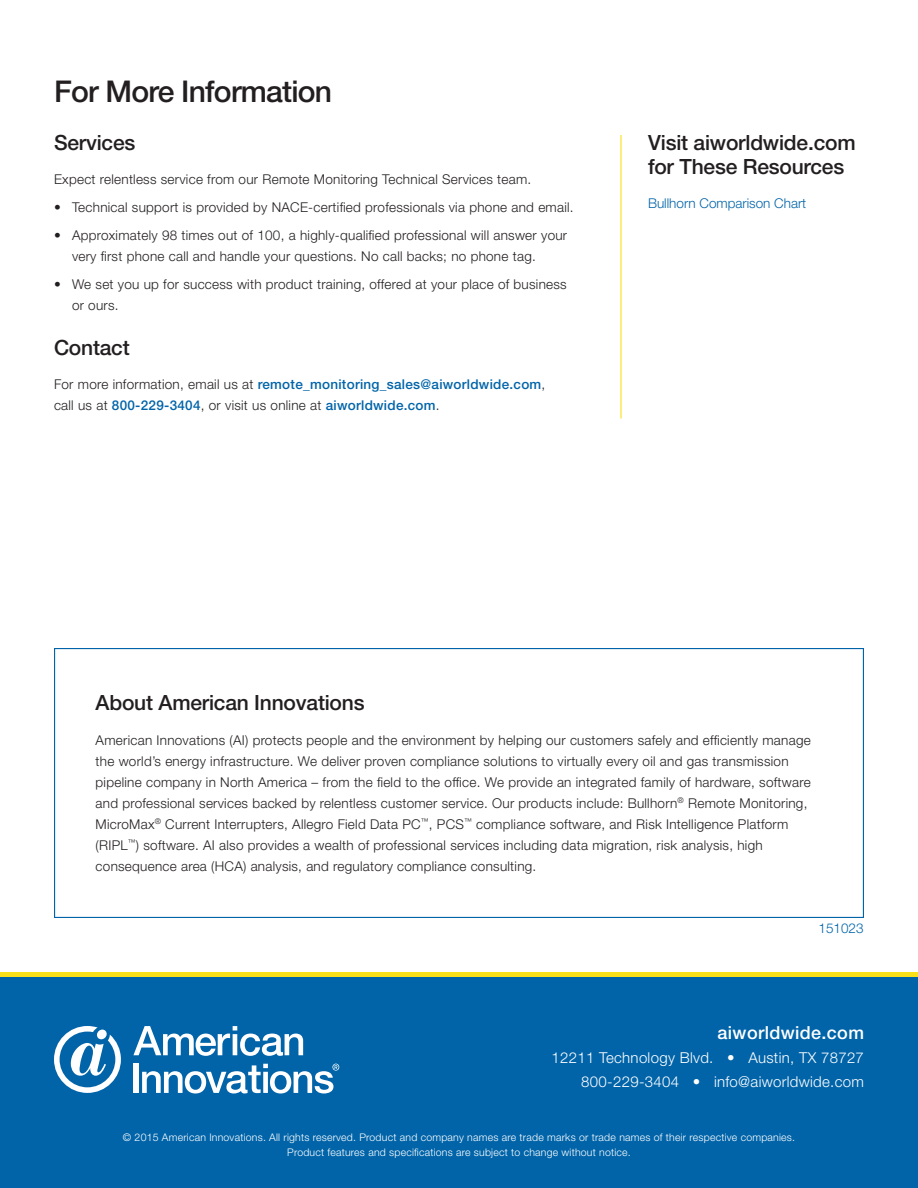
<style>
.page{position:relative;width:918px;height:1188px;background:#fff}
.page>*{position:absolute;margin:0;border:0;box-sizing:border-box;transform-origin:0 0}
.t1{font:500 30px "Helvetica Neue LT Std";letter-spacing:-.025em;color:#231f20}
.t2{font:500 21px/24px "Helvetica Neue LT Std";letter-spacing:-.01em;color:#231f20}
.Adress_Heading{font:500 18px "Helvetica Neue LT Std";letter-spacing:.02em;color:#fff}
.Address{font:300 15px "Helvetica Neue LT Std";letter-spacing:.02em;color:#fff}
.t3{font:300 13.5px/21px "Helvetica Neue LT Std";letter-spacing:.02em;color:#231f20}
.t4{font:500 13.5px/21px "Helvetica Neue LT Std";letter-spacing:.02em;color:#0164a9}
.Sidebar_P{font:300 13.5px "Helvetica Neue LT Std";color:#0164a9}
.t5{font:300 10.5px/15px "Helvetica Neue LT Std";letter-spacing:.02em;color:#fff;text-align:center}
.s1{font-weight:300;color:#231f20}
</style>
<div class="page">
<div style="left:0;top:976px;width:918px;height:212px;background:#0164a9"></div>
<svg style="left:133px;top:1026px;width:170px;height:30px"></svg>
<div style="left:133px;top:1064px;width:6px;height:29px;background:#fff"></div>
<svg style="left:54px;top:1026px;width:67px;height:67px"></svg>
<div style="left:97px;top:1030px;width:10px;height:9px;background:#fff;border-radius:50%"></div>
<svg style="left:142px;top:1064px;width:197px;height:30px"></svg>
<hr style="left:0;top:972px;width:918px;height:4px;background:#fae018">
<hr style="left:620px;top:135px;width:2px;height:283px;background:#fae018">
<h2 class="t1" style="left:54px;top:74px;width:280px">For More Information</h2>
<h3 class="t2" style="left:54px;top:130px;width:83px">Services</h3>
<p class="t3" style="left:54px;top:169px;width:479px">Expect relentless service from our Remote Monitoring Technical Services team.</p>
<p class="t3" style="left:54px;top:197px;width:521px">• Technical support is provided by NACE-certified professionals via phone and email.</p>
<p class="t3" style="left:72px;top:224px;width:497px;text-indent:-18px">• Approximately 98 times out of 100, a highly-qualified professional will answer your very first phone call and handle your questions. No call backs; no phone tag.</p>
<p class="t3" style="left:72px;top:273px;width:496px;text-indent:-18px">• We set you up for success with product training, offered at your place of business or ours.</p>
<h3 class="t2" style="left:54px;top:335px;width:77px">Contact</h3>
<p class="t4" style="left:54px;top:374px;width:493px"><span class="s1">For more information, email us at</span> remote_monitoring_sales@aiworldwide.com<span class="s1">, call us at</span> 800-229-3404<span class="s1">, or visit us online at</span> aiworldwide.com<span class="s1">.</span></p>
<h3 class="t2" style="left:648px;top:130px;width:209px">Visit aiworldwide.com for These Resources</h3>
<p class="Sidebar_P" style="left:648px;top:195px;width:160px">Bullhorn Comparison Chart</p>
<h3 class="t2" style="left:96px;top:691px;width:271px">About American Innovations</h3>
<p class="t3" style="left:96px;top:729px;width:717px">American Innovations (AI) protects people and the environment by helping our customers safely and efficiently manage the world’s energy infrastructure. We deliver proven compliance solutions to virtually every oil and gas transmission pipeline company in North America – from the field to the office. We provide an integrated family of hardware, software and professional services backed by relentless customer service. Our products include: Bullhorn<sup>®</sup> Remote Monitoring, MicroMax<sup>®</sup> Current Interrupters, Allegro Field Data PC<sup>™</sup>, PCS<sup>™</sup> compliance software, and Risk Intelligence Platform (RIPL<sup>™</sup>) software. AI also provides a wealth of professional services including data migration, risk analysis, high consequence area (HCA) analysis, and regulatory compliance consulting.</p>
<p class="Sidebar_P" style="left:819px;top:919px;width:47px">151023</p>
<p class="Adress_Heading" style="left:718px;top:1022px;width:148px">aiworldwide.com</p>
<p class="Address" style="left:551px;top:1048px;width:314px">12211 Technology Blvd. • Austin, TX 78727</p>
<p class="Address" style="left:581px;top:1072px;width:284px">800-229-3404 • info@aiworldwide.com</p>
<p class="t5" style="left:123px;top:1130px;width:674px">© 2015 American Innovations. All rights reserved. Product and company names are trade marks or trade names of their respective companies.<br>Product features and specifications are subject to change without notice.</p>
</div>
